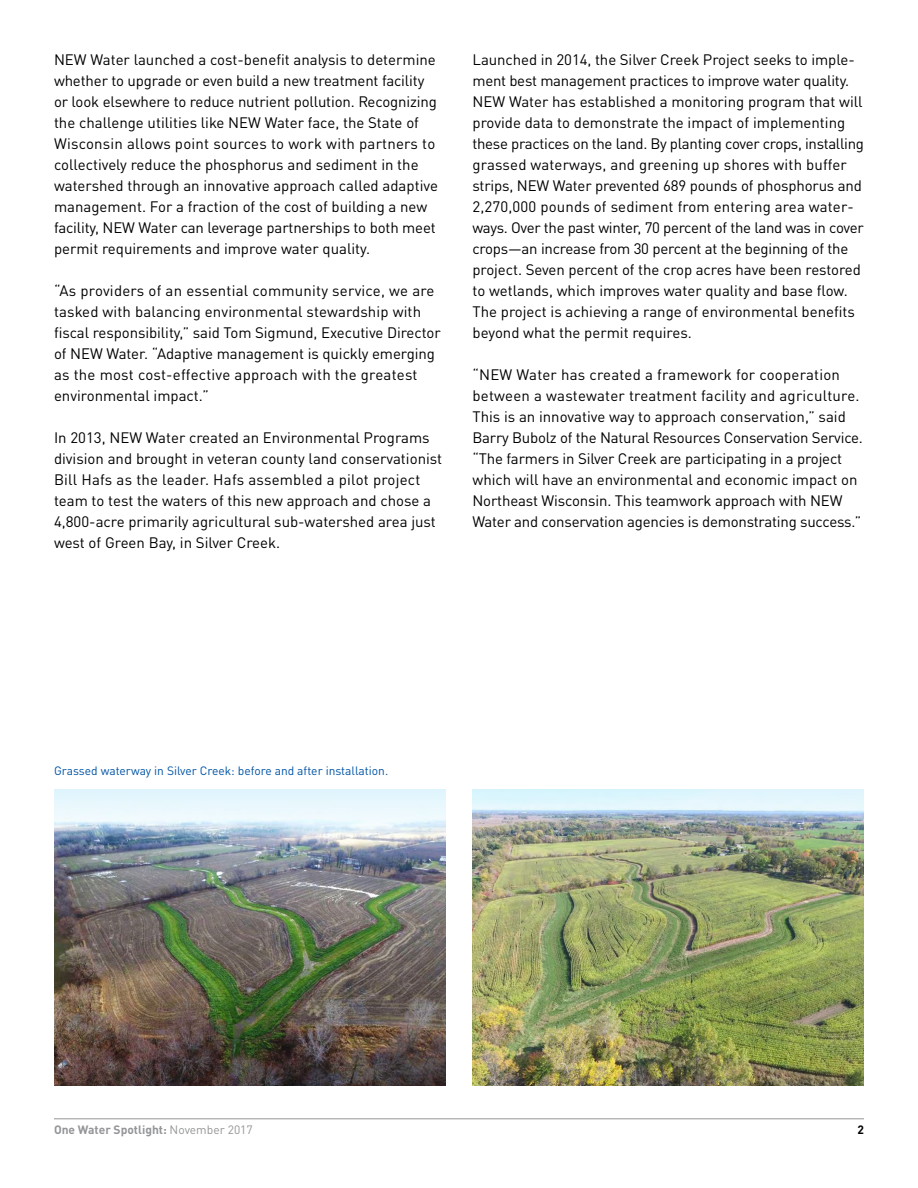
<style>
.page{position:relative;width:918px;height:1188px;background:#fff}
.page>*{position:absolute;margin:0;border:0;box-sizing:border-box;transform-origin:0 0}
.t1{font:15px/21px "DIN Pro";color:#000}
.t2{font:12px "DIN Pro";color:#0054a6}
.t3{font:700 12px "DIN Pro";color:#939598}
.t4{font:700 12px "DIN Pro";color:#000}
.s1{font-weight:400}
</style>
<div class="page">
<hr style="left:54px;top:1119px;width:810px;height:1px;background:#939598">
<img style="left:472px;top:923px;width:392px;height:163px">
<img style="left:54px;top:923px;width:392px;height:163px">
<img style="left:54px;top:790px;width:392px;height:133px">
<img style="left:472px;top:790px;width:392px;height:133px">
<p class="t1" style="left:54px;top:48px;width:385px">NEW Water launched a cost-benefit analysis to determine whether to upgrade or even build a new treatment facility or look elsewhere to reduce nutrient pollution. Recognizing the challenge utilities like NEW Water face, the State of Wisconsin allows point sources to work with partners to collectively reduce the phosphorus and sediment in the watershed through an innovative approach called adaptive management. For a fraction of the cost of building a new facility, NEW Water can leverage partnerships to both meet permit requirements and improve water quality.</p>
<p class="t1" style="left:54px;top:279px;width:388px">“As providers of an essential community service, we are tasked with balancing environmental stewardship with fiscal responsibility,” said Tom Sigmund, Executive Director of NEW Water. “Adaptive management is quickly emerging as the most cost-effective approach with the greatest environmental impact.”</p>
<p class="t1" style="left:54px;top:426px;width:390px">In 2013, NEW Water created an Environmental Programs division and brought in veteran county land conservationist Bill Hafs as the leader. Hafs assembled a pilot project team to test the waters of this new approach and chose a 4,800-acre primarily agricultural sub-watershed area just west of Green Bay, in Silver Creek.</p>
<p class="t1" style="left:472px;top:48px;width:393px">Launched in 2014, the Silver Creek Project seeks to imple&shy;ment best management practices to improve water quality.<br>NEW Water has established a monitoring program that will provide data to demonstrate the impact of implementing these practices on the land. By planting cover crops, installing grassed waterways, and greening up shores with buffer strips, NEW Water prevented 689 pounds of phosphorus and 2,270,000 pounds of sediment from entering area water&shy;ways. Over the past winter, 70 percent of the land was in cover crops—an increase from 30 percent at the beginning of the project. Seven percent of the crop acres have been restored to wetlands, which improves water quality and base flow.<br>The project is achieving a range of environmental benefits beyond what the permit requires.</p>
<p class="t1" style="left:472px;top:363px;width:392px">“NEW Water has created a framework for cooperation between a wastewater treatment facility and agriculture.<br>This is an innovative way to approach conservation,” said Barry Bubolz of the Natural Resources Conservation Service. “The farmers in Silver Creek are participating in a project which will have an environmental and economic impact on Northeast Wisconsin. This teamwork approach with NEW Water and conservation agencies is demonstrating success.”</p>
<p class="t2" style="left:54px;top:761px;width:336px">Grassed waterway in Silver Creek: before and after installation.</p>
<p class="t3" style="left:54px;top:1120px;width:200px">One Water Spotlight: <span class="s1">November 2017</span></p>
<p class="t4" style="left:857px;top:1120px;width:8px">2</p>
</div>
